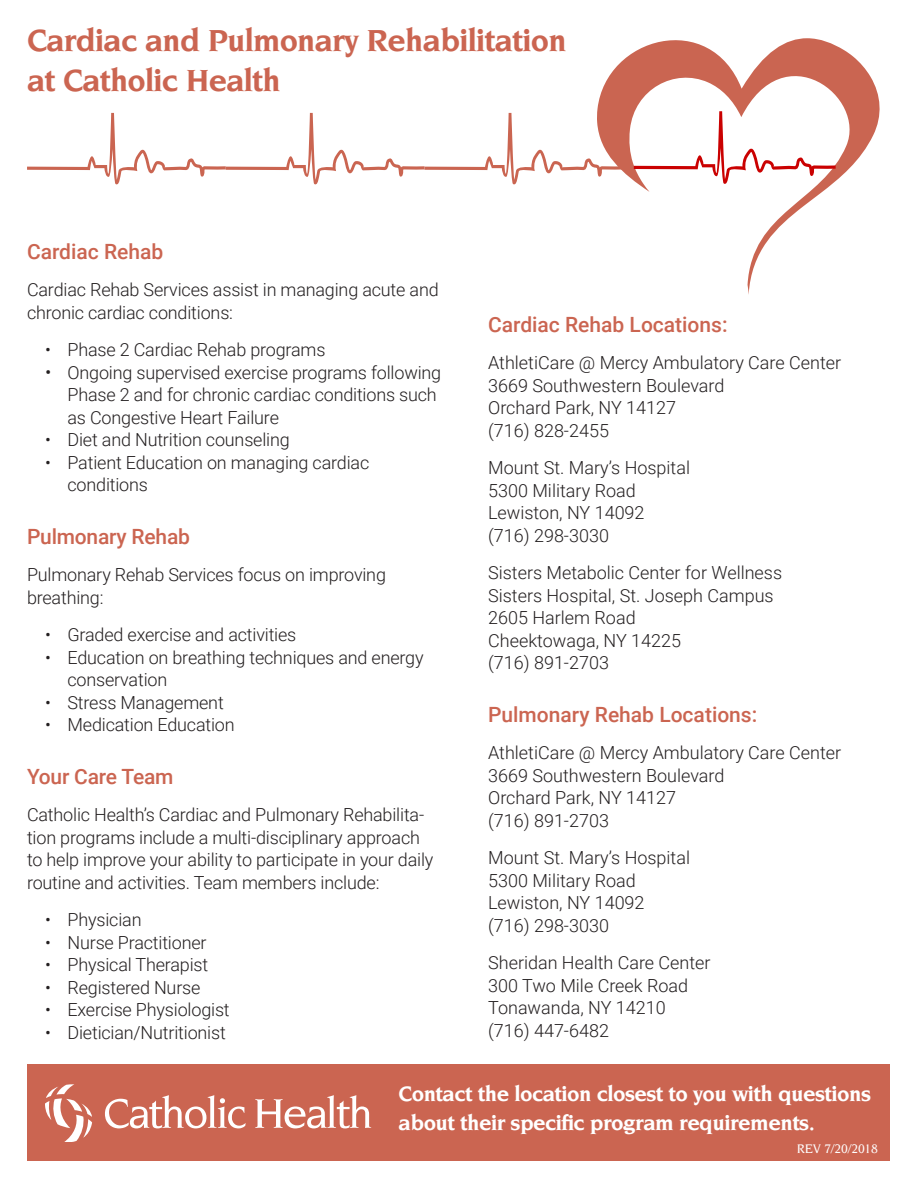
<style>
.page{position:relative;width:918px;height:1188px;background:#fff}
.page>*{position:absolute;margin:0;border:0;box-sizing:border-box;transform-origin:0 0}
.t1{font:700 33px/39.6px "Novarese Std";letter-spacing:-.025em;color:#cb6551}
.t2{font:700 22.5px/28.8px "Novarese Std";letter-spacing:-.025em;color:#fff}
.t3{font:500 21px "Roboto";color:#cb6551}
.t4{font:300 18px/22.5px "Roboto";letter-spacing:-.01em;color:#231f20}
.t5{font:500 13.5px "Novarese Std";letter-spacing:-.01em;color:#fff}
.s1{font-size:19.5px}
</style>
<div class="page">
<svg style="left:597px;top:38px;width:283px;height:256px"></svg>
<svg style="left:634px;top:111px;width:202px;height:73px"></svg>
<svg style="left:27px;top:113px;width:596px;height:72px"></svg>
<div style="left:28px;top:1065px;width:862px;height:96px;background:#cb6551"></div>
<svg style="left:105px;top:1095px;width:141px;height:33px"></svg>
<svg style="left:255px;top:1095px;width:116px;height:33px"></svg>
<svg style="left:45px;top:1084px;width:47px;height:57px"></svg>
<h1 class="t1" style="left:27px;top:20px;width:541px">Cardiac and Pulmonary Rehabilitation at Catholic Health</h1>
<p class="t3" style="left:27px;top:237px;width:138px">Cardiac Rehab</p>
<p class="t4" style="left:27px;top:278px;width:413px">Cardiac Rehab Services assist in managing acute and chronic cardiac conditions:</p>
<p class="t4" style="left:45px;top:338px;width:282px">• Phase 2 Cardiac Rehab programs</p>
<p class="t4" style="left:68px;top:360px;width:375px;text-indent:-23px"><span class="s1">•</span> Ongoing supervised exercise programs following<br>Phase 2 and for chronic cardiac conditions such as Congestive Heart Failure</p>
<p class="t4" style="left:45px;top:428px;width:246px">• Diet and Nutrition counseling</p>
<p class="t4" style="left:68px;top:450px;width:303px;text-indent:-22px">• Patient Education on managing cardiac conditions</p>
<p class="t3" style="left:27px;top:522px;width:165px">Pulmonary Rehab</p>
<p class="t4" style="left:27px;top:563px;width:361px">Pulmonary Rehab Services focus on improving breathing:</p>
<p class="t4" style="left:45px;top:623px;width:253px">• Graded exercise and activities</p>
<p class="t4" style="left:68px;top:645px;width:358px;text-indent:-22px">• Education on breathing techniques and energy conservation</p>
<p class="t4" style="left:45px;top:690px;width:180px">• Stress Management</p>
<p class="t4" style="left:45px;top:713px;width:191px">• Medication Education</p>
<p class="t3" style="left:27px;top:762px;width:148px">Your Care Team</p>
<p class="t4" style="left:27px;top:803px;width:408px">Catholic Health’s Cardiac and Pulmonary Rehabilita&shy;tion programs include a multi-disciplinary approach to help improve your ability to participate in your daily routine and activities. Team members include:</p>
<p class="t4" style="left:45px;top:908px;width:98px">• Physician</p>
<p class="t4" style="left:45px;top:930px;width:163px">• Nurse Practitioner</p>
<p class="t4" style="left:45px;top:953px;width:165px">• Physical Therapist</p>
<p class="t4" style="left:45px;top:975px;width:157px">• Registered Nurse</p>
<p class="t4" style="left:45px;top:998px;width:186px">• Exercise Physiologist</p>
<p class="t4" style="left:45px;top:1020px;width:182px">• Dietician/Nutritionist</p>
<p class="t3" style="left:488px;top:309px;width:241px">Cardiac Rehab Locations:</p>
<p class="t4" style="left:488px;top:351px;width:355px">AthletiCare @ Mercy Ambulatory Care Center<br>3669 Southwestern Boulevard<br>Orchard Park, NY 14127<br>(716) 828-2455</p>
<p class="t4" style="left:488px;top:456px;width:203px">Mount St. Mary’s Hospital<br>5300 Military Road<br>Lewiston, NY 14092 (716) 298-3030</p>
<p class="t4" style="left:488px;top:561px;width:296px">Sisters Metabolic Center for Wellness<br>Sisters Hospital, St. Joseph Campus<br>2605 Harlem Road<br>Cheektowaga, NY 14225<br>(716) 891-2703</p>
<p class="t3" style="left:488px;top:699px;width:271px">Pulmonary Rehab Locations:</p>
<p class="t4" style="left:488px;top:741px;width:355px">AthletiCare @ Mercy Ambulatory Care Center<br>3669 Southwestern Boulevard<br>Orchard Park, NY 14127<br>(716) 891-2703</p>
<p class="t4" style="left:488px;top:846px;width:203px">Mount St. Mary’s Hospital<br>5300 Military Road<br>Lewiston, NY 14092 (716) 298-3030</p>
<p class="t4" style="left:488px;top:951px;width:224px">Sheridan Health Care Center<br>300 Two Mile Creek Road<br>Tonawanda, NY 14210 (716) 447-6482</p>
<p class="t2" style="left:399px;top:1079px;width:474px">Contact the location closest to you with questions about their specific program requirements.</p>
<p class="t5" style="left:797px;top:1141px;width:83px">REV 7/20/2018</p>
</div>
